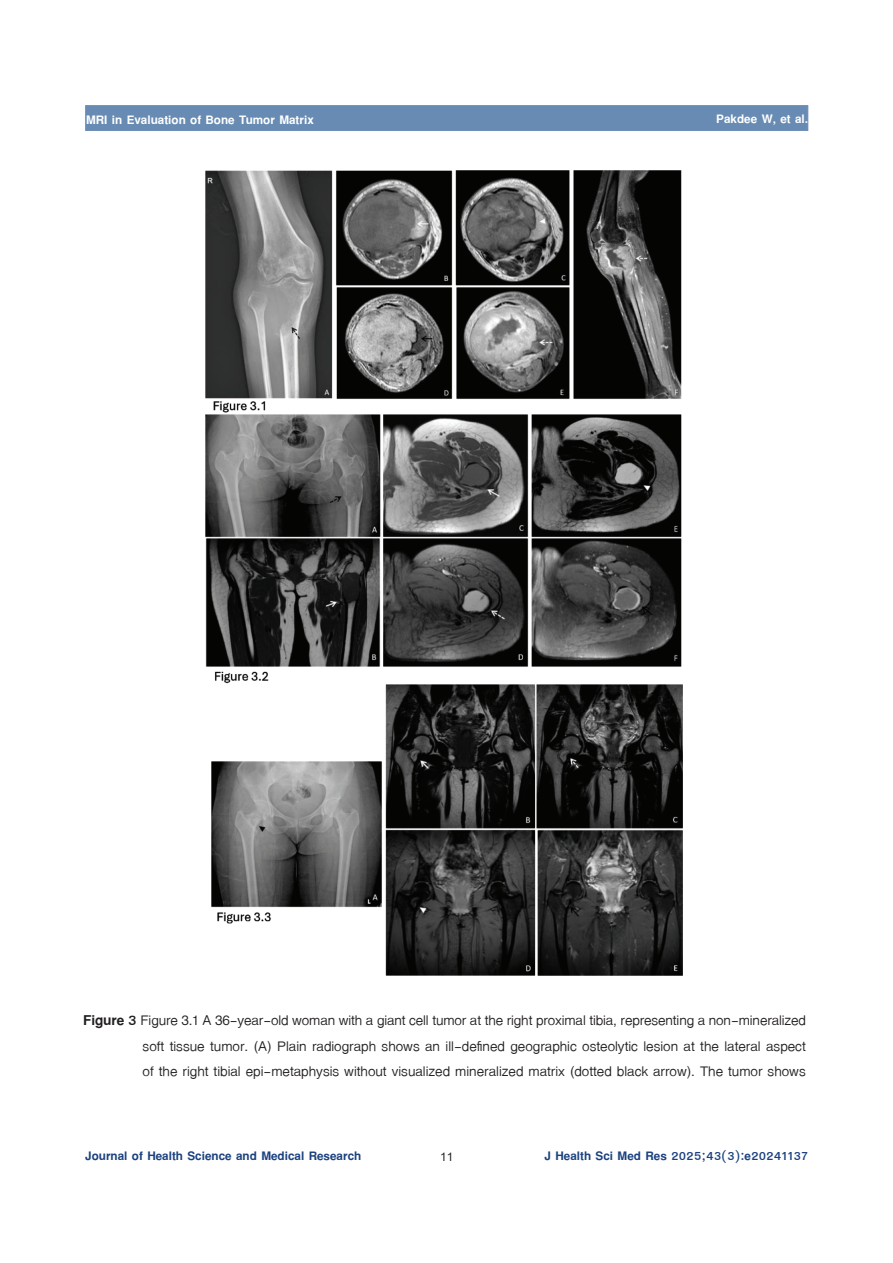
<style>
.page{position:relative;width:893px;height:1263px;background:#fff}
.page>*{position:absolute;margin:0;border:0;box-sizing:border-box;transform-origin:0 0}
.t1{font:21px/25.2px "TF Lanna";color:#231f20;text-align:justify}
.t2{font:700 18px "TF Lanna";color:#1b417f}
.t3{font:700 18px "TF Lanna";color:#fff}
.t4{font:700 18px "Cordia UPC";color:#231f20}
.s1{font-weight:700}
</style>
<div class="page">
<div style="left:85px;top:105px;width:723px;height:26px;background:#678bb3;border:1px solid #678bb3"></div>
<img style="left:206px;top:170px;width:477px;height:805px">
<p class="t3" style="left:86px;top:108px;width:229px">MRI in Evaluation of Bone Tumor Matrix</p>
<p class="t3" style="left:716px;top:108px;width:93px">Pakdee W, et al.</p>
<p class="t1" style="left:143px;top:1008px;width:665px;text-indent:-60px"><span class="s1">Figure 3</span> Figure 3.1 A 36-year-old woman with a giant cell tumor at the right proximal tibia, representing a non-mineralized soft tissue tumor. (A) Plain radiograph shows an ill-defined geographic osteolytic lesion at the lateral aspect of the right tibial epi-metaphysis without visualized mineralized matrix (dotted black arrow). The tumor shows</p>
<p class="t2" style="left:85px;top:1145px;width:277px">Journal of Health Science and Medical Research</p>
<p class="t4" style="left:440px;top:1146px;width:15px">11</p>
<p class="t2" style="left:545px;top:1145px;width:265px">J Health Sci Med Res 2025;43(3):e20241137</p>
</div>
